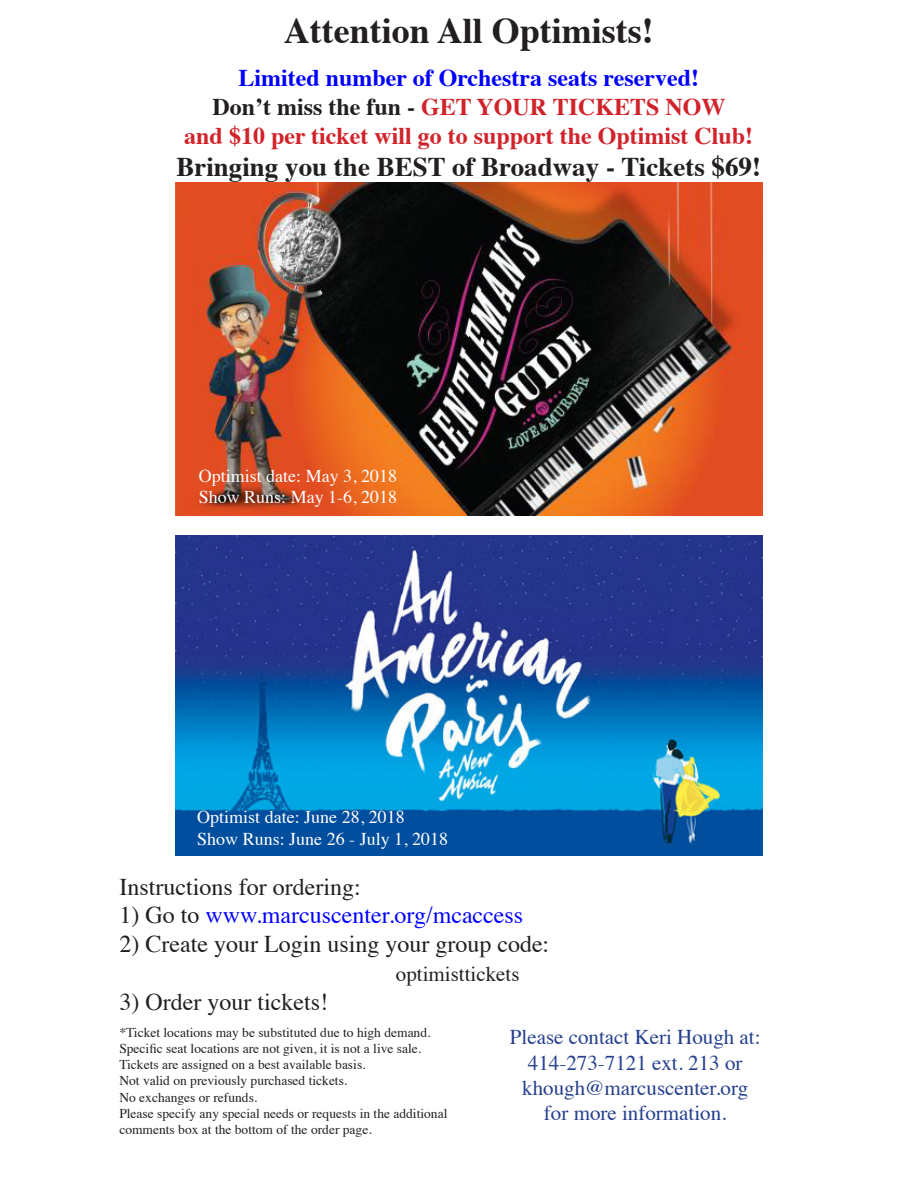
<style>
.page{position:relative;width:918px;height:1188px;background:#fff}
.page>*{position:absolute;margin:0;border:0;box-sizing:border-box;transform-origin:0 0}
.t1{font:700 36px "Times";color:#231f20}
.t2{font:700 27px "Times";color:#231f20}
.t3{font:700 24px "Times";color:#d1232a}
.t4{font:24px "Times";color:#231f20}
.t5{font:700 24px "Times";color:#00f}
.t6{font:24px "Times";color:#00f}
.t7{font:21px "Times";color:#253f8e}
.t8{font:21px "Times";color:#231f20}
.t9{font:18px "Times";color:#fff}
.t10{font:13.5px "Times";color:#231f20}
.s1{color:#231f20}
</style>
<div class="page">
<img style="left:175px;top:183px;width:587px;height:332px">
<img style="left:175px;top:536px;width:587px;height:320px">
<p class="t1" style="left:284px;top:-3px;width:372px">Attention All Optimists!</p>
<p class="t5" style="left:238px;top:55px;width:462px">Limited number of Orchestra seats reserved!</p>
<p class="t3" style="left:212px;top:84px;width:515px"><span class="s1">Don’t miss the fun -</span> GET YOUR TICKETS NOW</p>
<p class="t3" style="left:184px;top:113px;width:570px">and $10 per ticket will go to support the Optimist Club!</p>
<p class="t2" style="left:176px;top:141px;width:586px">Bringing you the BEST of Broadway - Tickets $69!</p>
<p class="t9" style="left:199px;top:459px;width:200px">Optimist date: May 3, 2018</p>
<p class="t9" style="left:199px;top:480px;width:200px">Show Runs: May 1-6, 2018</p>
<p class="t9" style="left:197px;top:800px;width:209px">Optimist date: June 28, 2018</p>
<p class="t9" style="left:197px;top:822px;width:253px">Show Runs: June 26 - July 1, 2018</p>
<p class="t4" style="left:119px;top:864px;width:243px">Instructions for ordering:</p>
<p class="t6" style="left:119px;top:893px;width:405px"><span class="s1">1) Go to</span> www.marcuscenter.org/mcaccess</p>
<p class="t4" style="left:119px;top:922px;width:431px">2) Create your Login using your group code:</p>
<p class="t8" style="left:396px;top:954px;width:125px">optimisttickets</p>
<p class="t4" style="left:119px;top:979px;width:210px">3) Order your tickets!</p>
<p class="t10" style="left:119px;top:1020px;width:313px">*Ticket locations may be substituted due to high demand.</p>
<p class="t10" style="left:119px;top:1036px;width:303px">Specific seat locations are not given, it is not a live sale.</p>
<p class="t10" style="left:119px;top:1052px;width:248px">Tickets are assigned on a best available basis.</p>
<p class="t10" style="left:119px;top:1068px;width:229px">Not valid on previously purchased tickets.</p>
<p class="t10" style="left:119px;top:1084px;width:139px">No exchanges or refunds.</p>
<p class="t10" style="left:119px;top:1101px;width:330px">Please specify any special needs or requests in the additional</p>
<p class="t10" style="left:119px;top:1117px;width:254px">comments box at the bottom of the order page.</p>
<p class="t7" style="left:510px;top:1018px;width:252px">Please contact Keri Hough at:</p>
<p class="t7" style="left:528px;top:1043px;width:216px">414-273-7121 ext. 213 or</p>
<p class="t7" style="left:522px;top:1068px;width:227px">khough@marcuscenter.org</p>
<p class="t7" style="left:544px;top:1093px;width:184px">for more information.</p>
</div>
